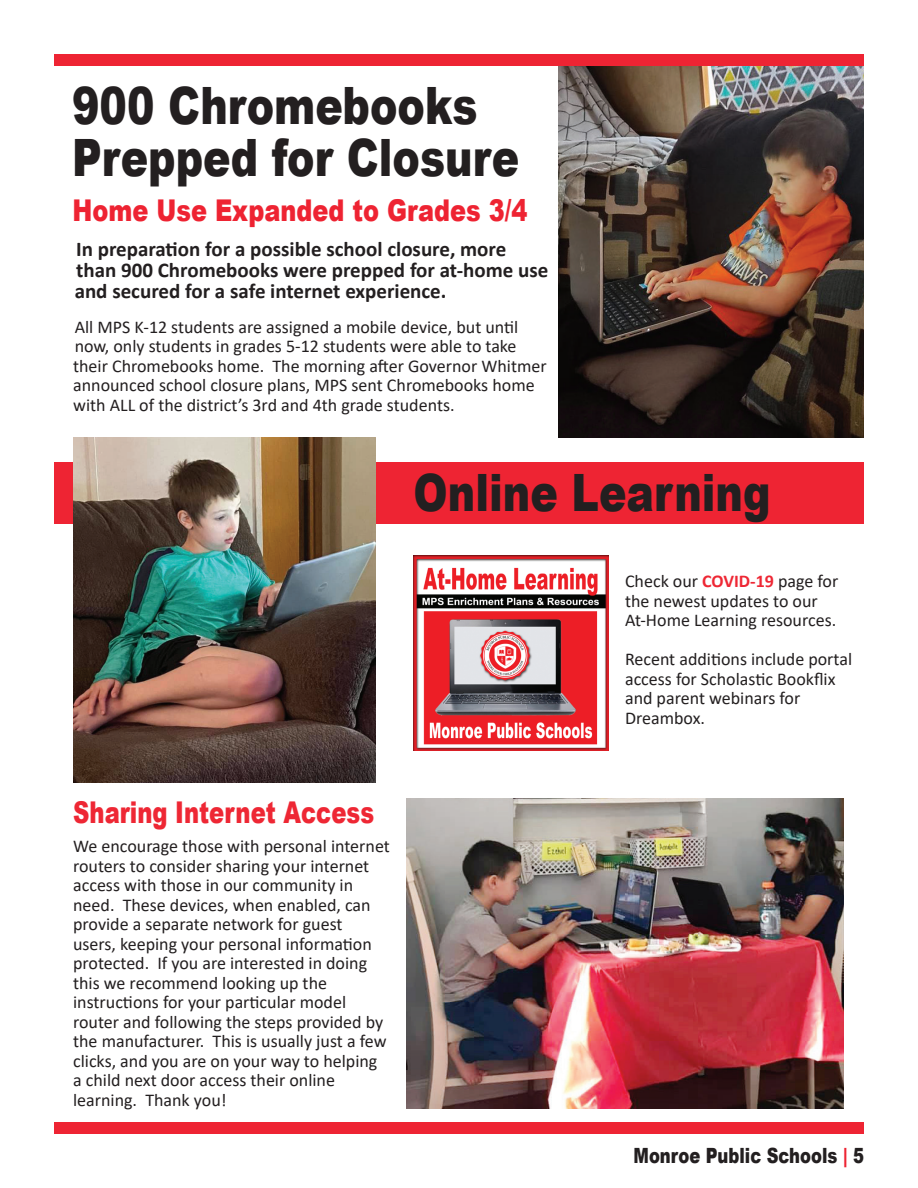
<style>
.page{position:relative;width:918px;height:1188px;background:#fff}
.page>*{position:absolute;margin:0;border:0;box-sizing:border-box;transform-origin:0 0}
.t1{font:900 51.45px/52.5px "Arial";color:#231f20;scale:.8 1}
.t2{font:900 30px "Arial";color:#ee2332;scale:.8 1}
.t3{font:900 30px "Arial";color:#ee2734;scale:.76 1}
.t4{font:700 21px/21px "Calibri";color:#231f20}
.t5{font:900 21px "Arial";color:#231f20;scale:.78 1}
.t6{font:18px/19.5px "Calibri";color:#231f20}
.s1{font-weight:700;color:#ee2734}
.s2{color:#ee2433}
</style>
<div class="page">
<div style="left:54px;top:462px;width:810px;height:61px;background:#ee2433"></div>
<img style="left:559px;top:66px;width:305px;height:371px">
<img style="left:73px;top:437px;width:303px;height:346px">
<div style="left:54px;top:1122px;width:810px;height:12px;background:#ee2433"></div>
<div style="left:54px;top:54px;width:810px;height:12px;background:#ee2433"></div>
<img style="left:414px;top:555px;width:195px;height:195px">
<img style="left:407px;top:798px;width:436px;height:310px">
<h1 class="t1" style="left:72px;top:78px;width:560px">900 Chromebooks<br>Prepped for Closure</h1>
<h2 class="t2" style="left:72px;top:188px;width:570px">Home Use Expanded to Grades 3/4</h2>
<p class="t4" style="left:75px;top:238px;width:475px">In preparation for a possible school closure, more than 900 Chromebooks were prepped for at-home use and secured for a safe internet experience.</p>
<p class="t6" style="left:73px;top:317px;width:475px">All MPS K-12 students are assigned a mobile device, but until now, only students in grades 5-12 students were able to take their Chromebooks home. The morning after Governor Whitmer announced school closure plans, MPS sent Chromebooks home with ALL of the district’s 3rd and 4th grade students.</p>
<h1 class="t1" style="left:414px;top:464px;width:448px">Online Learning</h1>
<h2 class="t3" style="left:73px;top:790px;width:398px">Sharing Internet Access</h2>
<p class="t6" style="left:73px;top:836px;width:318px">We encourage those with personal internet routers to consider sharing your internet access with those in our community in need. These devices, when enabled, can provide a separate network for guest users, keeping your personal information protected. If you are interested in doing this we recommend looking up the instructions for your particular model router and following the steps provided by the manufacturer. This is usually just a few clicks, and you are on your way to helping a child next door access their online learning. Thank you!</p>
<p class="t6" style="left:625px;top:571px;width:215px">Check our <span class="s1">COVID-19</span> page for the newest updates to our<br>At-Home Learning resources.</p>
<p class="t6" style="left:625px;top:649px;width:229px">Recent additions include portal access for Scholastic Bookflix and parent webinars for<br>Dreambox.</p>
<p class="t5" style="left:634px;top:1140px;width:297px">Monroe Public Schools <span class="s2">|</span> 5</p>
</div>
